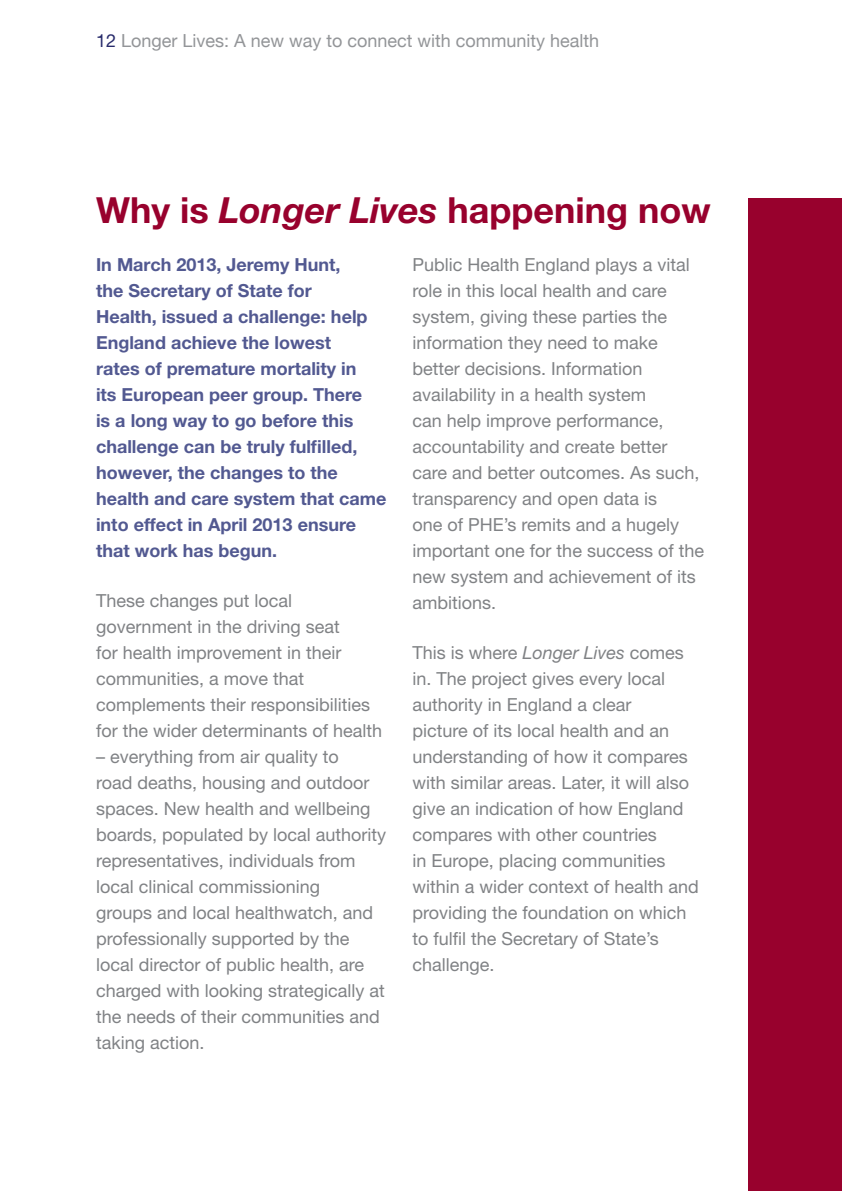
<style>
.page{position:relative;width:842px;height:1191px;background:#fff}
.page>*{position:absolute;margin:0;border:0;box-sizing:border-box;transform-origin:0 0}
.t1{font:700 36px "Helvetica Neue LT Std";color:#98012d}
.t2{font:18px/26px "Helvetica Neue LT Std";color:#808285}
.t3{font:700 18px/26px "Helvetica Neue LT Std";color:#525991}
.t4{font:18px "Helvetica Neue";color:#939598}
.s1{font-family:"Helvetica Neue LT Std";color:#282b6b}
.s2{font-style:italic}
</style>
<div class="page">
<div style="left:748px;top:198px;width:94px;height:993px;background:#98012d"></div>
<p class="t4" style="left:96px;top:30px;width:505px"><span class="s1">12</span> Longer Lives: A new way to connect with community health</p>
<h1 class="t1" style="left:96px;top:188px;width:616px">Why is <span class="s2">Longer Lives</span> happening now</h1>
<p class="t3" style="left:96px;top:251px;width:292px">In March 2013, Jeremy Hunt,<br>the Secretary of State for<br>Health, issued a challenge: help<br>England achieve the lowest<br>rates of premature mortality in<br>its European peer group. There<br>is a long way to go before this challenge can be truly fulfilled, however, the changes to the health and care system that came into effect in April 2013 ensure that work has begun.</p>
<p class="t2" style="left:96px;top:587px;width:288px">These changes put local government in the driving seat<br>for health improvement in their communities, a move that complements their responsibilities for the wider determinants of health</p>
<p class="t2" style="left:96px;top:743px;width:292px">– everything from air quality to<br>road deaths, housing and outdoor spaces. New health and wellbeing boards, populated by local authority representatives, individuals from local clinical commissioning<br>groups and local healthwatch, and professionally supported by the local director of public health, are charged with looking strategically at the needs of their communities and taking action.</p>
<p class="t2" style="left:413px;top:251px;width:293px">Public Health England plays a vital role in this local health and care system, giving these parties the information they need to make better decisions. Information availability in a health system<br>can help improve performance, accountability and create better care and better outcomes. As such, transparency and open data is<br>one of PHE’s remits and a hugely important one for the success of the new system and achievement of its ambitions.</p>
<p class="t2" style="left:413px;top:639px;width:288px">This is where <span class="s2">Longer Lives</span> comes in. The project gives every local authority in England a clear<br>picture of its local health and an understanding of how it compares with similar areas. Later, it will also give an indication of how England compares with other countries<br>in Europe, placing communities within a wider context of health and providing the foundation on which to fulfil the Secretary of State’s challenge.</p>
</div>
